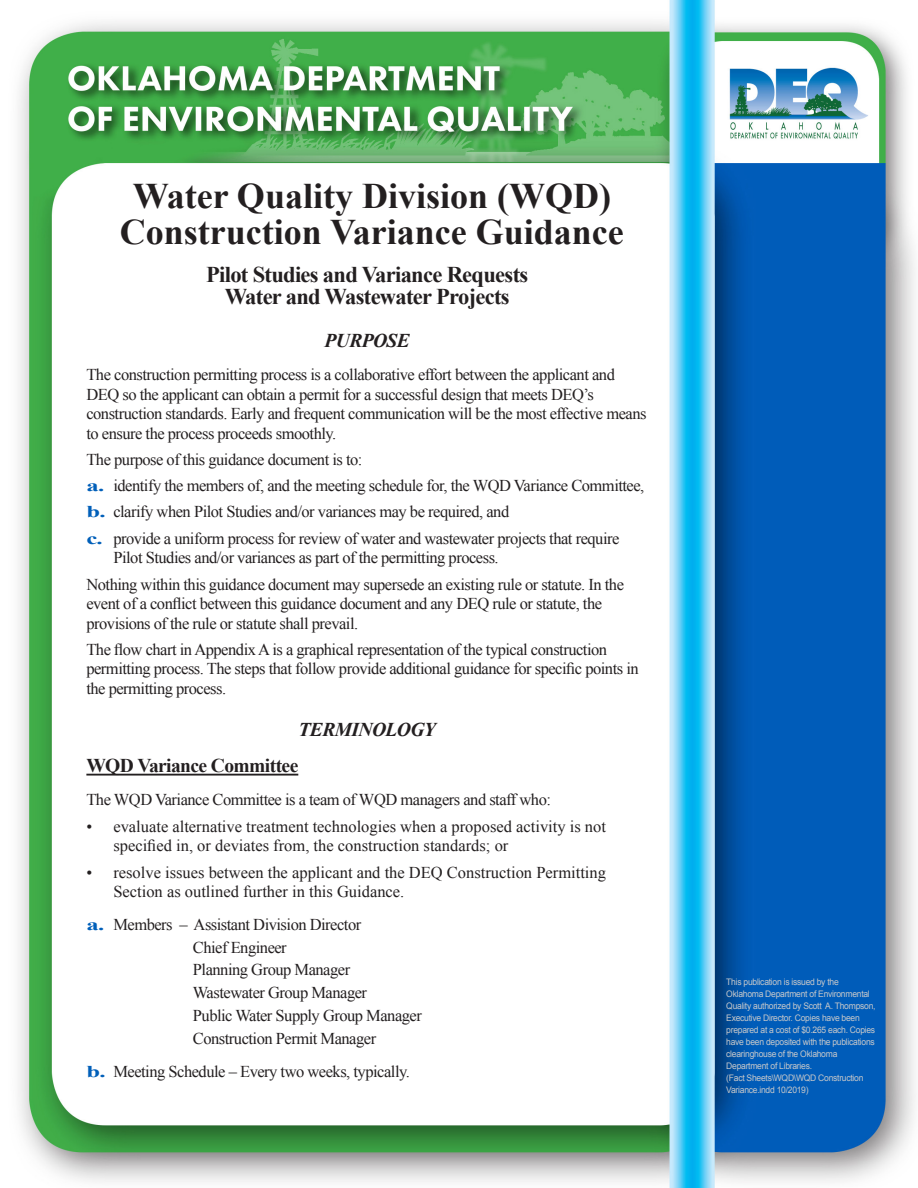
<style>
.page{position:relative;width:918px;height:1188px;background:#fff}
.page>*{position:absolute;margin:0;border:0;box-sizing:border-box;transform-origin:0 0}
.t1{font:700 36px/36px "Times New Roman";color:#231f20;text-align:center}
.t2{font:700 22.5px/22.5px "Times New Roman";letter-spacing:-.03em;color:#231f20;text-align:center}
.t3{font:700 19.5px "Times New Roman";letter-spacing:-.03em;color:#231f20}
.t4{font:italic 700 19.5px "Times New Roman";letter-spacing:-.03em;color:#231f20}
.t5{font:16.5px/19.5px "Times New Roman";letter-spacing:-.03em;color:#231f20}
.t6{font:16.5px/19.5px "Times New Roman";color:#231f20}
.t7{font:9px/12px "Arial";letter-spacing:-.03em;color:#c7c8ca;scale:.95 1}
.s1{font-weight:700;color:#005fb9}
</style>
<div class="page">
<img style="left:18px;top:0;width:898px;height:1188px">
<hr style="left:86px;top:774px;width:212px;height:2px;background:#231f20">
<h1 class="t1" style="left:120px;top:177px;width:506px">Water Quality Division (WQD)<br>Construction Variance Guidance</h1>
<h2 class="t2" style="left:206px;top:263px;width:324px">Pilot Studies and Variance Requests<br>Water and Wastewater Projects</h2>
<p class="t4" style="left:325px;top:327px;width:87px">PURPOSE</p>
<p class="t5" style="left:86px;top:365px;width:562px">The construction permitting process is a collaborative effort between the applicant and DEQ so the applicant can obtain a permit for a successful design that meets DEQ’s construction standards. Early and frequent communication will be the most effective means to ensure the process proceeds smoothly.</p>
<p class="t5" style="left:86px;top:446px;width:559px;line-height:26.2px">The purpose of this guidance document is to:<br><span class="s1">a.</span> identify the members of, and the meeting schedule for, the WQD Variance Committee, <span class="s1">b.</span> clarify when Pilot Studies and/or variances may be required, and<br><span class="s1">c.</span> provide a uniform process for review of water and wastewater projects that require</p>
<p class="t5" style="left:86px;top:544px;width:539px;line-height:26.2px;text-indent:27px">Pilot Studies and/or variances as part of the permitting process.<br>Nothing within this guidance document may supersede an existing rule or statute. In the</p>
<p class="t5" style="left:86px;top:593px;width:517px">event of a conflict between this guidance document and any DEQ rule or statute, the provisions of the rule or statute shall prevail.</p>
<p class="t5" style="left:86px;top:639px;width:554px">The flow chart in Appendix A is a graphical representation of the typical construction permitting process. The steps that follow provide additional guidance for specific points in the permitting process.</p>
<p class="t4" style="left:299px;top:716px;width:139px">TERMINOLOGY</p>
<p class="t3" style="left:86px;top:752px;width:213px">WQD Variance Committee</p>
<p class="t5" style="left:86px;top:790px;width:466px">The WQD Variance Committee is a team of WQD managers and staff who:</p>
<p class="t6" style="left:113px;top:816px;width:494px;text-indent:-27px">• evaluate alternative treatment technologies when a proposed activity is not specified in, or deviates from, the construction standards; or</p>
<p class="t6" style="left:113px;top:862px;width:494px;text-indent:-27px">• resolve issues between the applicant and the DEQ Construction Permitting<br>Section as outlined further in this Guidance.</p>
<p class="t5" style="left:193px;top:913px;width:231px;line-height:22.8px;text-indent:-107px"><span class="s1">a.</span> Members – Assistant Division Director<br>Chief Engineer<br>Planning Group Manager<br>Wastewater Group Manager<br>Public Water Supply Group Manager<br>Construction Permit Manager</p>
<p class="t5" style="left:86px;top:1061px;width:325px"><span class="s1">b.</span> Meeting Schedule – Every two weeks, typically.</p>
<p class="t7" style="left:726px;top:976px;width:159px">This publication is issued by the Oklahoma Department of Environmental Quality authorized by Scott A. Thompson, Executive Director. Copies have been prepared at a cost of $0.265 each. Copies have been deposited with the publications clearinghouse of the Oklahoma Department of Libraries.<br>(Fact Sheets\WQD\WQD Construction Variance.indd 10/2019)</p>
</div>
